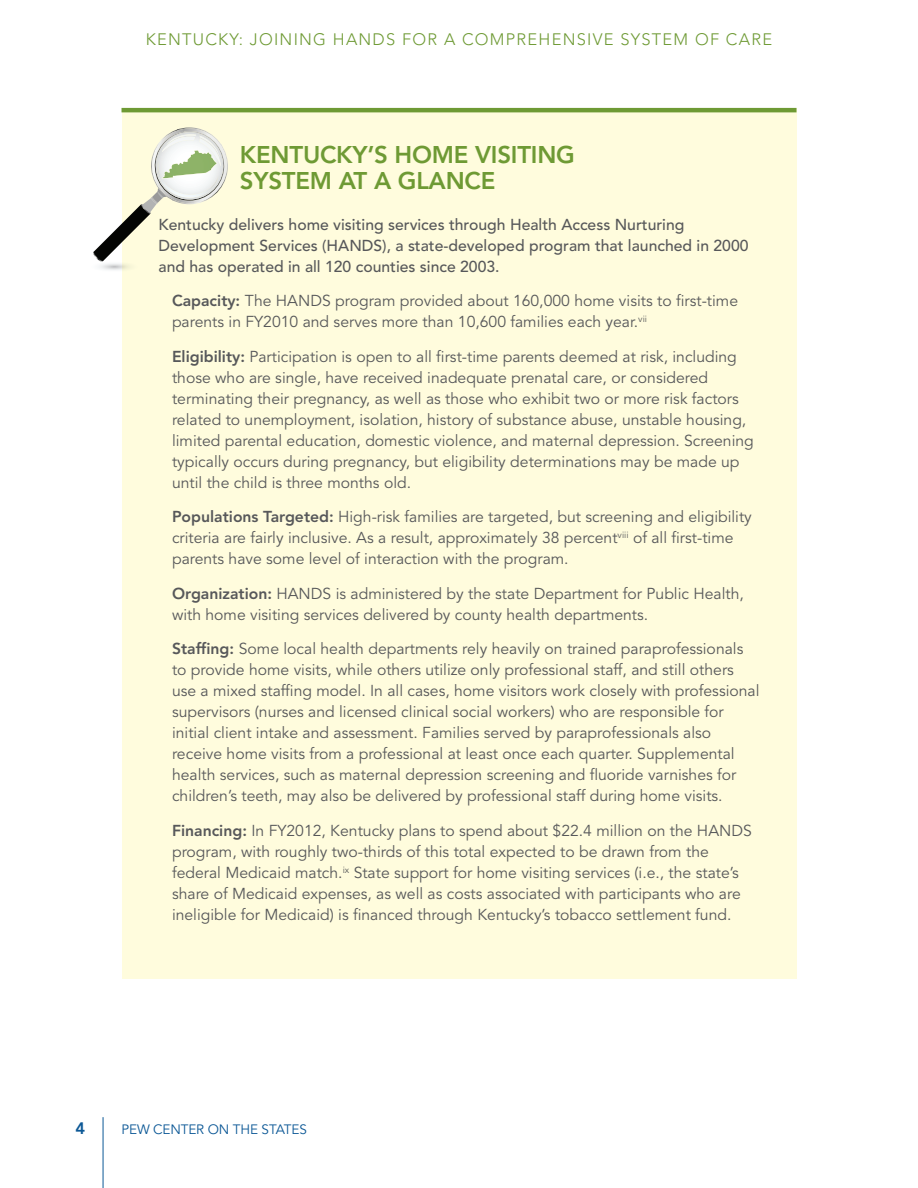
<style>
.page{position:relative;width:918px;height:1188px;background:#fff}
.page>*{position:absolute;margin:0;border:0;box-sizing:border-box;transform-origin:0 0}
.t1{font:800 24px/25.5px "Avenir LT Std";letter-spacing:-.01em;color:#6e9a34}
.t2{font:300 16.5px "Avenir LT Std";letter-spacing:.075em;color:#6e9a34}
.t3{font:800 16.5px "Avenir LT Std";color:#0c5896}
.t4{font:15.75px/21px "Avenir LT Std";color:#57585a}
.t5{font:500 15.75px/21px "Avenir LT Std";color:#57585a}
.t6{font:800 15.75px "Avenir LT Std";color:#57585a}
.t7{font:13.5px "Avenir LT Std";letter-spacing:-.01em;color:#0c5896}
.s1{font-weight:400}
.s2{font-weight:800}
</style>
<div class="page">
<hr style="left:103px;top:1117px;width:1px;height:71px;background:#0c5896">
<div style="left:122px;top:108px;width:675px;height:870px;background:#fffcdd"></div>
<hr style="left:122px;top:108px;width:675px;height:4px;background:#6e9a34">
<svg style="left:93px;top:127px;width:135px;height:131px"></svg>
<img style="left:96px;top:258px;width:33px;height:12px">
<p class="t2" style="left:146px;top:30px;width:628px">KENTUCKY: JOIN ING HANDS FOR A COMPREH ENSIVE SYSTEM OF CARE</p>
<h1 class="t1" style="left:240px;top:142px;width:336px">Kentucky’s Home Visiting<br>System at a Glance</h1>
<p class="t5" style="left:159px;top:214px;width:591px">Kentucky delivers home visiting services through Health Access Nurturing<br>Development Services (HANDS), a state-developed program that launched in 2000 and has operated in all 120 counties since 2003.</p>
<p class="t6" style="left:172px;top:292px;width:116px">Capacity: <span class="s1">The HAN</span></p>
<p class="t4" style="left:172px;top:291px;width:568px;text-indent:138px">DS program provided about 160,000 home visits to first-time parents in FY2010 and serves more than 10,600 families each year.<sup>vii</sup></p>
<p class="t4" style="left:172px;top:346px;width:583px"><span class="s2">Eligibility:</span> Participation is open to all first-time parents deemed at risk, including those who are single, have received inadequate prenatal care, or considered terminating their pregnancy, as well as those who exhibit two or more risk factors related to unemployment, isolation, history of substance abuse, unstable housing, limited parental education, domestic violence, and maternal depression. Screening typically occurs during pregnancy, but eligibility determinations may be made up until the child is three months old.</p>
<p class="t4" style="left:172px;top:507px;width:581px"><span class="s2">Populations Targeted:</span> H igh-risk families are targeted, but screening and eligibility criteria are fairly inclusive. As a result, approximately 38 percent<sup>viii</sup> of all first-time parents have some level of interaction with the program.</p>
<p class="t6" style="left:172px;top:584px;width:116px">Organization: <span class="s1">HAN</span></p>
<p class="t4" style="left:172px;top:583px;width:573px;text-indent:139px">DS is administered by the state Department for Public H ealth, with home visiting services delivered by county health departments.</p>
<p class="t4" style="left:172px;top:639px;width:589px"><span class="s2">Staffing:</span> Some local health departments rely heavily on trained paraprofessionals to provide home visits, while others utilize only professional staff, and still others use a mixed staffing model. I n all cases, home visitors work closely with professional supervisors (nurses and licensed clinical social workers) who are responsible for initial client intake and assessment. Families served by paraprofessionals also receive home visits from a professional at least once each quarter. Supplemental health services, such as maternal depression screening and fluoride varnishes for children’s teeth, may also be delivered by professional staff during home visits.</p>
<p class="t4" style="left:172px;top:820px;width:537px"><span class="s2">Financing:</span> I n FY2012, Kentucky plans to spend about $22.4 million on the HAN</p>
<p class="t4" style="left:731px;top:820px;width:22px">DS</p>
<p class="t4" style="left:172px;top:841px;width:570px">program, with roughly two-thirds of this total expected to be drawn from the federal M edicaid match.<sup>ix</sup> State support for home visiting services (i.e., the state’s share of M edicaid expenses, as well as costs associated with participants who are ineligible for Medicaid) is financed through Kentucky’s tobacco settlement fund.</p>
<p class="t3" style="left:76px;top:1119px;width:11px">4</p>
<p class="t7" style="left:122px;top:1122px;width:185px">Pew Center on the States</p>
</div>
